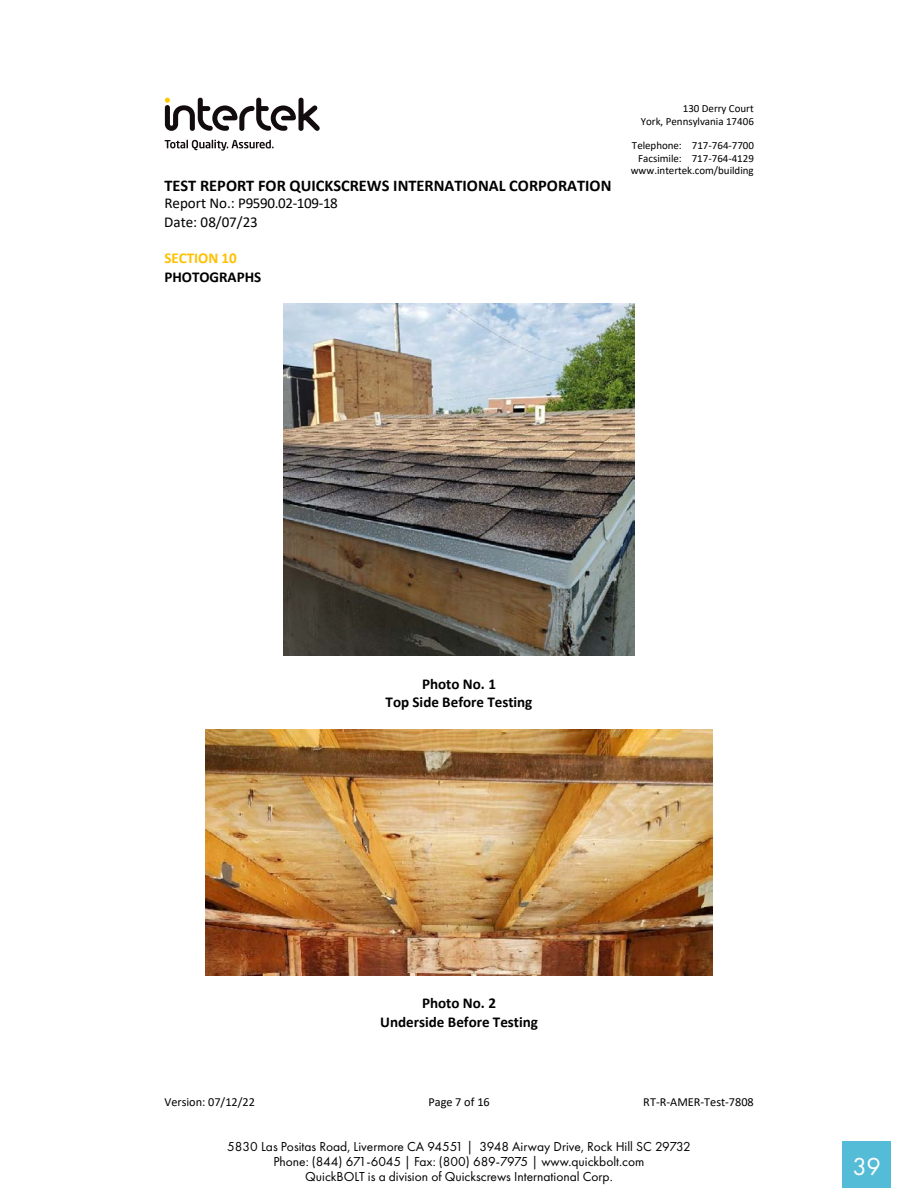
<style>
.page{position:relative;width:918px;height:1188px;background:#fff}
.page>*{position:absolute;margin:0;border:0;box-sizing:border-box;transform-origin:0 0}
.t1{font:25.5px "Futura PT";color:#fff}
.t2{font:700 16.35px "Calibri";color:#000}
.t3{font:700 15px/18.1px "Calibri";color:#000;text-align:center}
.t4{font:15px/18.3px "Calibri";letter-spacing:-.005em;color:#000}
.t5{font:700 15px "Calibri";color:#ffc000}
.t6{font:13.5px/15px "Futura PT";color:#000;text-align:center}
.t7{font:12.3px "Calibri";color:#000}
.t8{font:10.95px/12.3px "Calibri";letter-spacing:-.005em;color:#000;text-align:right}
</style>
<div class="page">
<div style="left:843px;top:1142px;width:48px;height:46px;background:#55bcd7"></div>
<svg style="left:165px;top:98px;width:155px;height:33px"></svg>
<svg style="left:165px;top:140px;width:109px;height:11px"></svg>
<img style="left:283px;top:304px;width:352px;height:352px">
<img style="left:205px;top:729px;width:507px;height:247px">
<p class="t2" style="left:164px;top:174px;width:449px">TEST REPORT FOR QUICKSCREWS INTERNATIONAL CORPORATION</p>
<p class="t4" style="left:164px;top:194px;width:175px">Report No.: P9590.02-109-18<br>Date: 08/07/23</p>
<p class="t5" style="left:164px;top:248px;width:74px">SECTION 10</p>
<p class="t3" style="left:164px;top:267px;width:98px">PHOTOGRAPHS</p>
<p class="t8" style="left:641px;top:102px;width:115px">130 Derry Court<br>York, Pennsylvania 17406</p>
<p class="t8" style="left:631px;top:139px;width:125px">Telephone: 717-764-7700<br>Facsimile: 717-764-4129 www.intertek.com/building</p>
<p class="t3" style="left:386px;top:674px;width:148px">Photo No. 1<br>Top Side Before Testing</p>
<p class="t3" style="left:380px;top:994px;width:159px">Photo No. 2<br>Underside Before Testing</p>
<p class="t7" style="left:164px;top:1094px;width:92px">Version: 07/12/22</p>
<p class="t7" style="left:428px;top:1094px;width:63px">Page 7 of 16</p>
<p class="t7" style="left:643px;top:1094px;width:112px">RT-R-AMER-Test-7808</p>
<p class="t6" style="left:227px;top:1139px;width:465px">5830 Las Positas Road, Livermore CA 94551 | 3948 Airway Drive, Rock Hill SC 29732<br>Phone: (844) 671-6045 | Fax: (800) 689-7975 | www.quickbolt.com<br>QuickBOLT is a division of Quickscrews International Corp.</p>
<h1 class="t1" style="left:853px;top:1151px;width:30px">39</h1>
</div>
